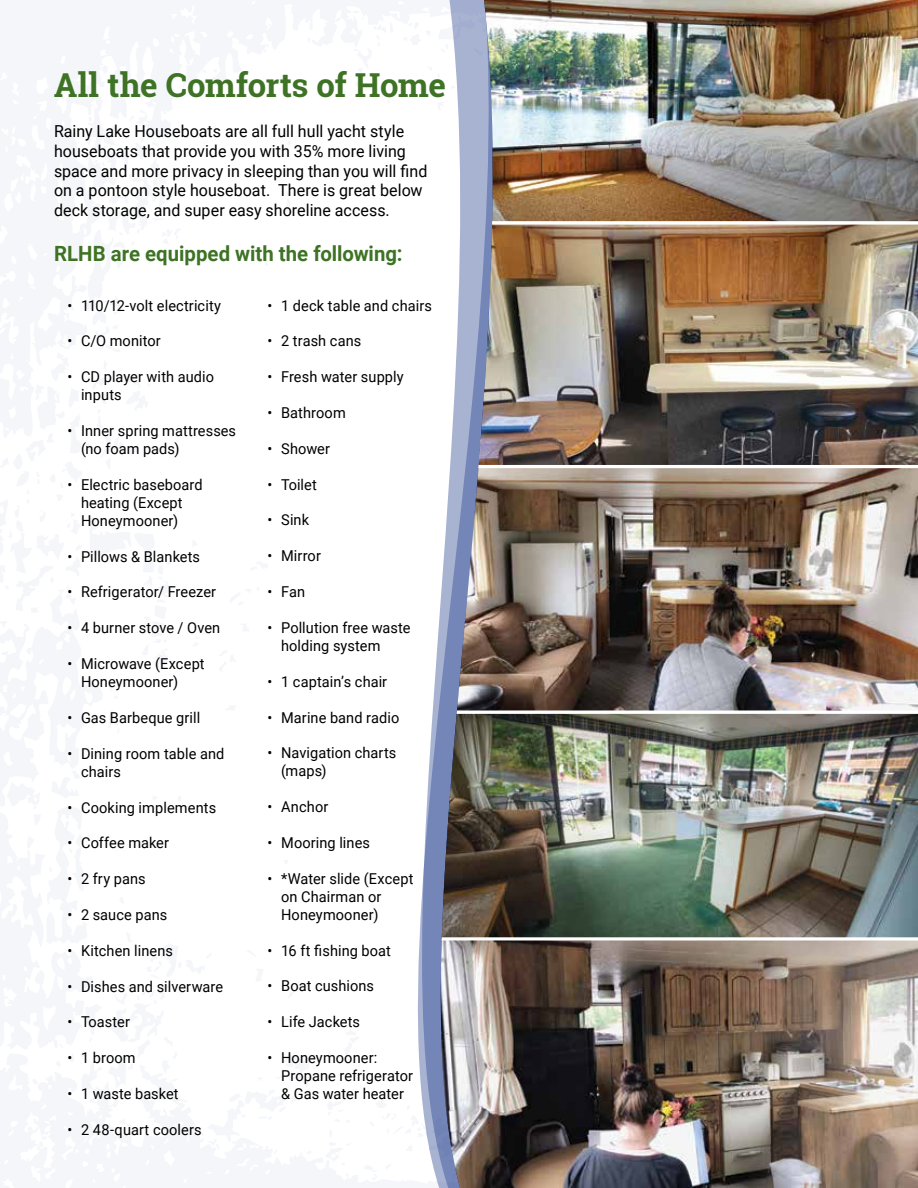
<style>
.page{position:relative;width:918px;height:1188px;background:#fff}
.page>*{position:absolute;margin:0;border:0;box-sizing:border-box;transform-origin:0 0}
.t1{font:700 33px "Roboto Slab";letter-spacing:-.015em;color:#3e7224}
.t2{font:700 21px "Roboto";color:#3e7224}
.t3{font:16.5px/19.8px "Roboto";color:#000}
.t4{font:15px/18px "Roboto";letter-spacing:.005em;color:#000}
</style>
<div class="page">
<svg style="left:0;top:0;width:285px;height:1188px"></svg>
<svg style="left:285px;top:0;width:151px;height:1188px"></svg>
<img style="left:436px;top:468px;width:482px;height:243px">
<img style="left:436px;top:711px;width:482px;height:226px">
<img style="left:436px;top:937px;width:482px;height:251px">
<img style="left:436px;top:0;width:482px;height:221px">
<img style="left:450px;top:221px;width:468px;height:247px">
<h1 class="t1" style="left:54px;top:62px;width:394px">All the Comforts of Home</h1>
<p class="t3" style="left:54px;top:121px;width:375px">Rainy Lake Houseboats are all full hull yacht style houseboats that provide you with 35% more living space and more privacy in sleeping than you will find on a pontoon style houseboat. There is great below deck storage, and super easy shoreline access.</p>
<h2 class="t2" style="left:54px;top:239px;width:350px">RLHB are equipped with the following:</h2>
<p class="t4" style="left:68px;top:296px;width:155px">• 110/12-volt electricity</p>
<p class="t4" style="left:68px;top:331px;width:95px">• C/O monitor</p>
<p class="t4" style="left:81px;top:367px;width:135px;text-indent:-14px">• CD player with audio inputs</p>
<p class="t4" style="left:81px;top:421px;width:157px;text-indent:-14px">• Inner spring mattresses (no foam pads)</p>
<p class="t4" style="left:81px;top:475px;width:123px;text-indent:-14px">• Electric baseboard heating (Except<br>Honeymooner)</p>
<p class="t4" style="left:68px;top:547px;width:134px">• Pillows &amp; Blankets</p>
<p class="t4" style="left:68px;top:583px;width:150px">• Refrigerator/ Freezer</p>
<p class="t4" style="left:68px;top:618px;width:154px">• 4 burner stove / Oven</p>
<p class="t4" style="left:81px;top:654px;width:125px;text-indent:-14px">• Microwave (Except<br>Honeymooner)</p>
<p class="t4" style="left:68px;top:708px;width:134px">• Gas Barbeque grill</p>
<p class="t4" style="left:81px;top:744px;width:145px;text-indent:-14px">• Dining room table and chairs</p>
<p class="t4" style="left:68px;top:798px;width:150px">• Cooking implements</p>
<p class="t4" style="left:68px;top:833px;width:103px">• Coffee maker</p>
<p class="t4" style="left:68px;top:869px;width:80px">• 2 fry pans</p>
<p class="t4" style="left:68px;top:905px;width:101px">• 2 sauce pans</p>
<p class="t4" style="left:68px;top:941px;width:107px">• Kitchen linens</p>
<p class="t4" style="left:68px;top:977px;width:157px">• Dishes and silverware</p>
<p class="t4" style="left:68px;top:1013px;width:64px">• Toaster</p>
<p class="t4" style="left:68px;top:1048px;width:70px">• 1 broom</p>
<p class="t4" style="left:68px;top:1084px;width:113px">• 1 waste basket</p>
<p class="t4" style="left:68px;top:1120px;width:136px">• 2 48-quart coolers</p>
<p class="t4" style="left:268px;top:296px;width:166px">• 1 deck table and chairs</p>
<p class="t4" style="left:268px;top:331px;width:95px">• 2 trash cans</p>
<p class="t4" style="left:268px;top:367px;width:138px">• Fresh water supply</p>
<p class="t4" style="left:268px;top:403px;width:80px">• Bathroom</p>
<p class="t4" style="left:268px;top:439px;width:64px">• Shower</p>
<p class="t4" style="left:268px;top:475px;width:51px">• Toilet</p>
<p class="t4" style="left:268px;top:511px;width:43px">• Sink</p>
<p class="t4" style="left:268px;top:546px;width:55px">• Mirror</p>
<p class="t4" style="left:268px;top:582px;width:39px">• Fan</p>
<p class="t4" style="left:281px;top:618px;width:131px;text-indent:-14px">• Pollution free waste holding system</p>
<p class="t4" style="left:268px;top:672px;width:121px">• 1 captain’s chair</p>
<p class="t4" style="left:268px;top:708px;width:133px">• Marine band radio</p>
<p class="t4" style="left:281px;top:743px;width:117px;text-indent:-14px">• Navigation charts (maps)</p>
<p class="t4" style="left:268px;top:797px;width:62px">• Anchor</p>
<p class="t4" style="left:268px;top:833px;width:104px">• Mooring lines</p>
<p class="t4" style="left:281px;top:869px;width:134px;text-indent:-14px">• *Water slide (Except on Chairman or<br>Honeymooner)</p>
<p class="t4" style="left:268px;top:941px;width:125px">• 16 ft fishing boat</p>
<p class="t4" style="left:268px;top:977px;width:108px">• Boat cushions</p>
<p class="t4" style="left:268px;top:1012px;width:94px">• Life Jackets</p>
<p class="t4" style="left:281px;top:1048px;width:133px;text-indent:-13px">• Honeymooner:<br>Propane refrigerator &amp; Gas water heater</p>
</div>
